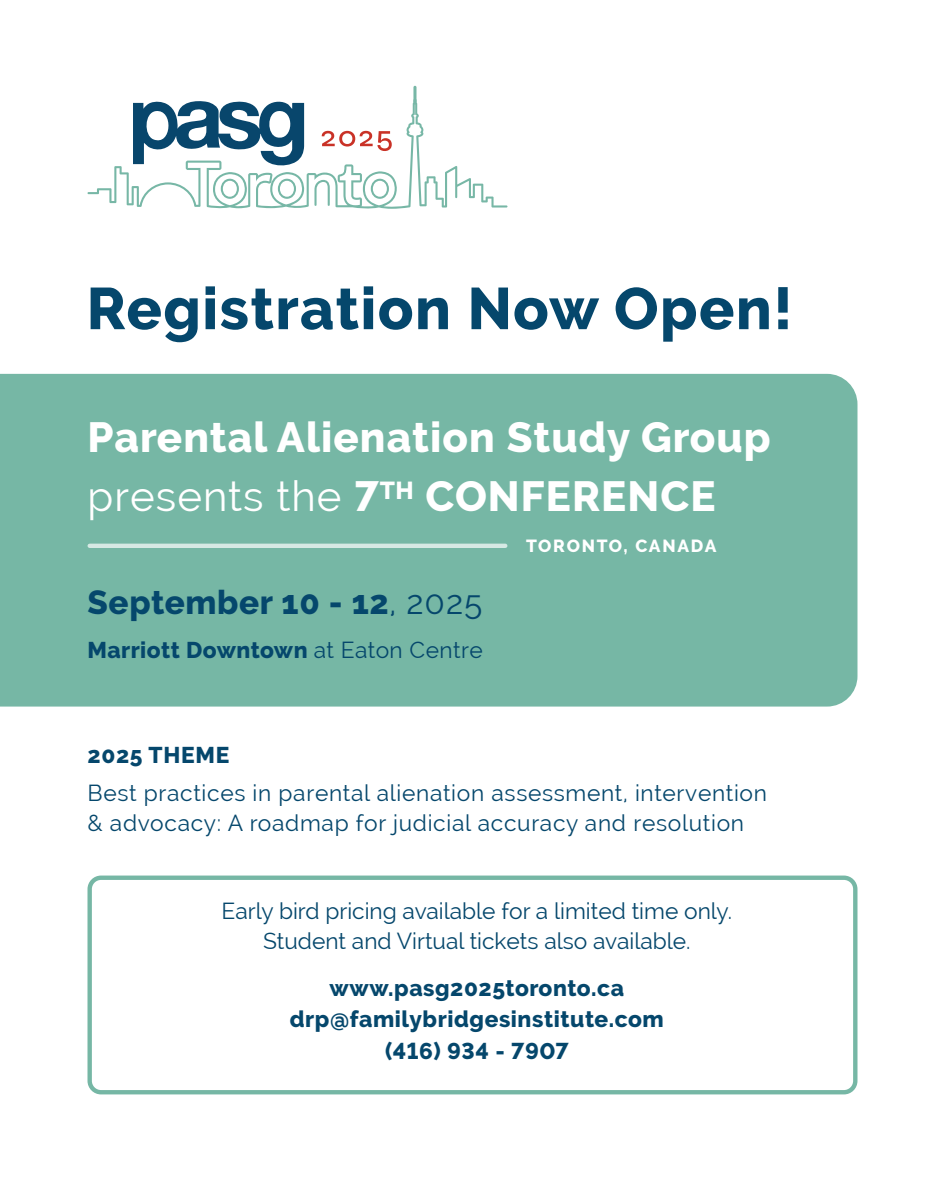
<style>
.page{position:relative;width:945px;height:1182px;background:#fff}
.page>*{position:absolute;margin:0;border:0;box-sizing:border-box;transform-origin:0 0}
.t1{font:800 58.62px "Raleway";letter-spacing:.025em;color:#05476c}
.t2{font:800 42px/59.5px "Raleway";letter-spacing:.025em;color:#fff}
.t3{font:800 33.25px "Raleway";letter-spacing:.02em;color:#05476c}
.t4{font:22.75px/29.8px "Raleway";letter-spacing:.025em;color:#05476c}
.t5{font:800 22.75px "Raleway";letter-spacing:.025em;color:#05476c}
.t6{font:22.75px/29.8px "Raleway";color:#05476c;text-align:center}
.t7{font:800 17.5px "Raleway";letter-spacing:.1em;color:#fff}
.s1{font-weight:400}
</style>
<div class="page">
<div style="left:0;top:374px;width:857px;height:332px;background:#76b7a5"></div>
<div style="left:88px;top:875px;width:770px;height:219px;border:4px solid #76b7a5;border-radius:11px"></div>
<div style="left:90px;top:543px;width:415px;height:5px;background:#d6e9e4"></div>
<svg style="left:88px;top:86px;width:420px;height:123px"></svg>
<svg style="left:314px;top:180px;width:16px;height:26px"></svg>
<svg style="left:371px;top:179px;width:18px;height:20px"></svg>
<svg style="left:278px;top:179px;width:18px;height:20px"></svg>
<svg style="left:221px;top:179px;width:18px;height:20px"></svg>
<svg style="left:133px;top:100px;width:171px;height:68px"></svg>
<p class="t1" style="left:87px;top:275px;width:708px">Registration Now Open!</p>
<p class="t2" style="left:88px;top:407px;width:685px">Parental Alienation Study Group <span class="s1">presents the</span> 7<sup>TH</sup> CONFERENCE</p>
<p class="t3" style="left:88px;top:583px;width:396px">September 10 - 12<span class="s1">, 2025</span></p>
<p class="t5" style="left:88px;top:637px;width:397px">Marriott Downtown <span class="s1">at Eaton Centre</span></p>
<p class="t7" style="left:526px;top:536px;width:192px">TORONTO, CANADA</p>
<p class="t5" style="left:88px;top:741px;width:143px">2025 THEME</p>
<p class="t4" style="left:88px;top:778px;width:681px">Best practices in parental alienation assessment, intervention &amp; advocacy: A roadmap for judicial accuracy and resolution</p>
<p class="t6" style="left:222px;top:895px;width:512px">Early bird pricing available for a limited time only.<br>Student and Virtual tickets also available.</p>
<p class="t5" style="left:330px;top:974px;width:296px">www.pasg2025toronto.ca</p>
<p class="t5" style="left:290px;top:1006px;width:376px">drp@familybridgesinstitute.com</p>
<p class="t5" style="left:385px;top:1037px;width:185px">(416) 934 - 7907</p>
</div>
